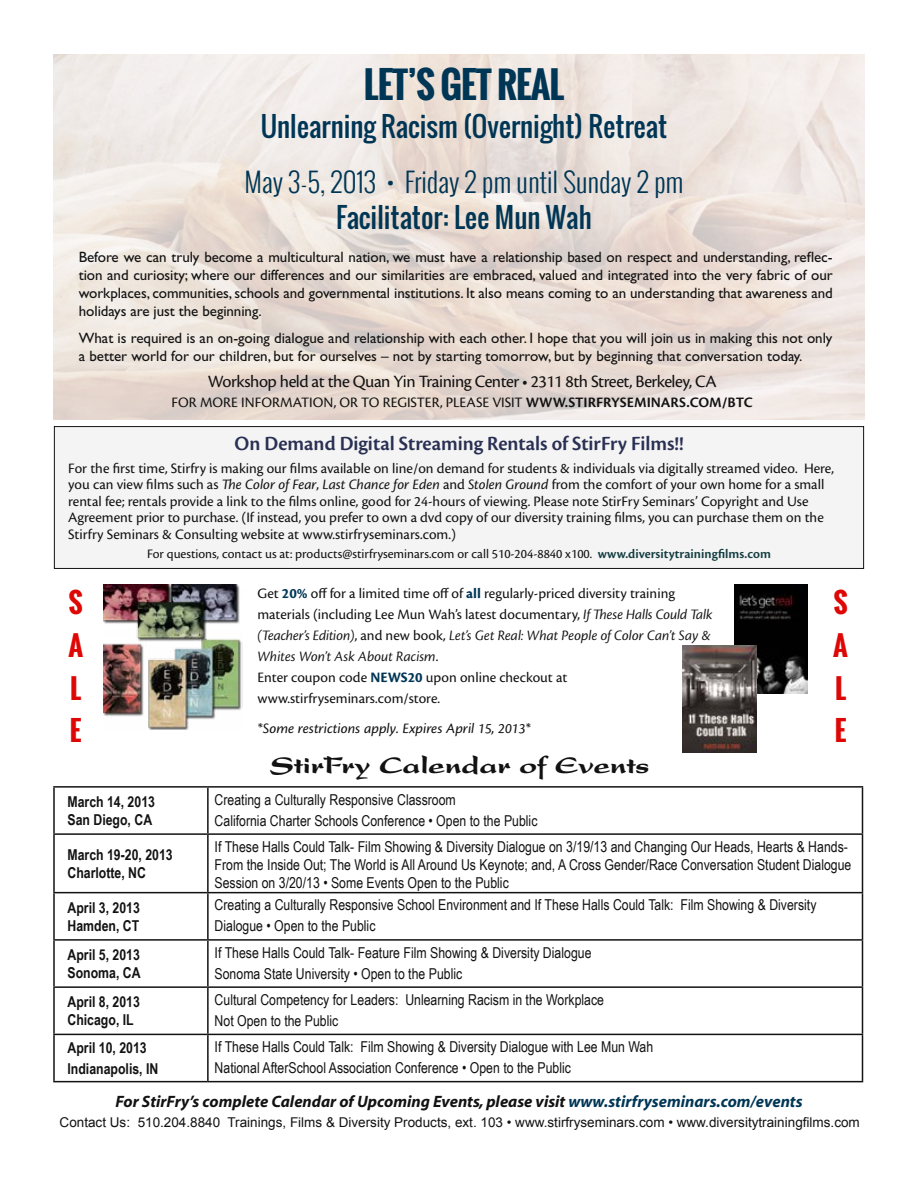
<style>
.page{position:relative;width:918px;height:1188px;background:#fff}
.page>*{position:absolute;margin:0;border:0;box-sizing:border-box;transform-origin:0 0}
.t1{font:700 36px "Oswald";letter-spacing:-.025em;color:#003655}
.t2{font:27px "Oswald";color:#003655}
.t3{font:300 27px "Oswald";color:#003655}
.t4{font:900 27px "Present LT Std";color:#121212}
.t5{font:700 27px/42.8px "Oswald";color:#dd0806;text-align:justify}
.t6{font:21px "Cronos Pro Semibold Subh";color:#2a3053}
.t7{font:18px "Cronos Pro";letter-spacing:-.025em;color:#121212}
.t8{font:italic 700 16.5px "Myriad";color:#121212}
.t9{font:15px/16.5px "Cronos Pro";color:#121212}
.t10{font:15px/21px "Arial Narrow";color:#121212}
.t11{font:15px/18px "Gill Sans";color:#121212;text-align:justify}
.t12{font:700 15px/18px "Arial Narrow";color:#121212}
.t13{font:15px/21px "Cronos Pro Disp It";letter-spacing:.005em;color:#121212}
.t14{font:15px "Cronos Pro Capt It";color:#121212}
.t15{font:13.5px "Arial";color:#121212}
.t16{font:13.5px "Cronos Pro";color:#121212}
.s1{font-family:"Cronos Pro Semibold Capt"}
.s2{font-style:italic}
.s3{font-weight:600;color:#133d41}
.s4{font-weight:700;color:#003655}
.s5{font-family:"Cronos Pro Disp It"}
.s6{font-family:"Cronos Pro"}
.s7{color:#003655}
</style>
<div class="page">
<hr style="left:53px;top:786px;width:155px;height:2px;background:#121212">
<hr style="left:53px;top:788px;width:2px;height:45px;background:#121212">
<hr style="left:208px;top:786px;width:655px;height:2px;background:#121212">
<hr style="left:207px;top:788px;width:2px;height:45px;background:#121212">
<hr style="left:862px;top:788px;width:1px;height:45px;background:#121212">
<hr style="left:53px;top:833px;width:155px;height:2px;background:#121212">
<hr style="left:53px;top:835px;width:2px;height:57px;background:#121212">
<hr style="left:53px;top:892px;width:155px;height:1px;background:#121212">
<hr style="left:53px;top:893px;width:2px;height:46px;background:#121212">
<hr style="left:207px;top:893px;width:2px;height:46px;background:#121212">
<hr style="left:862px;top:893px;width:1px;height:46px;background:#121212">
<hr style="left:53px;top:939px;width:155px;height:2px;background:#121212">
<hr style="left:53px;top:941px;width:2px;height:45px;background:#121212">
<hr style="left:208px;top:939px;width:655px;height:2px;background:#121212">
<hr style="left:207px;top:941px;width:2px;height:45px;background:#121212">
<hr style="left:862px;top:941px;width:1px;height:45px;background:#121212">
<hr style="left:53px;top:986px;width:155px;height:2px;background:#121212">
<hr style="left:53px;top:988px;width:2px;height:46px;background:#121212">
<hr style="left:208px;top:986px;width:655px;height:2px;background:#121212">
<hr style="left:207px;top:988px;width:2px;height:46px;background:#121212">
<hr style="left:862px;top:988px;width:1px;height:46px;background:#121212">
<hr style="left:53px;top:1034px;width:155px;height:1px;background:#121212">
<hr style="left:53px;top:1035px;width:2px;height:46px;background:#121212">
<hr style="left:208px;top:1034px;width:655px;height:1px;background:#121212">
<hr style="left:207px;top:1035px;width:2px;height:46px;background:#121212">
<hr style="left:862px;top:1035px;width:1px;height:46px;background:#121212">
<hr style="left:53px;top:1081px;width:155px;height:1px;background:#121212">
<hr style="left:208px;top:1081px;width:655px;height:1px;background:#121212">
<hr style="left:208px;top:833px;width:655px;height:2px;background:#121212">
<hr style="left:207px;top:835px;width:2px;height:57px;background:#121212">
<hr style="left:862px;top:835px;width:1px;height:57px;background:#121212">
<hr style="left:208px;top:892px;width:655px;height:1px;background:#121212">
<div style="left:54px;top:427px;width:810px;height:141px;background:#f4f4f4"></div>
<div style="left:54px;top:426px;width:810px;height:143px;border:1px solid #121212"></div>
<img style="left:104px;top:585px;width:139px;height:144px">
<img style="left:735px;top:585px;width:72px;height:109px">
<img style="left:683px;top:645px;width:74px;height:108px">
<h1 class="t1" style="left:364px;top:58px;width:202px">LET’S GET REAL</h1>
<h2 class="t2" style="left:261px;top:106px;width:408px">Unlearning Racism (Overnight) Retreat</h2>
<h2 class="t3" style="left:245px;top:162px;width:440px">May 3-5, 2013 • Friday 2 pm until Sunday 2 pm</h2>
<h2 class="t2" style="left:336px;top:197px;width:257px">Facilitator: Lee Mun Wah</h2>
<p class="t11" style="left:79px;top:248px;width:755px">Before we can truly become a multicultural nation, we must have a relationship based on respect and understanding, reflec&shy;tion and curiosity; where our differences and our similarities are embraced, valued and integrated into the very fabric of our workplaces, communities, schools and governmental institutions. It also means coming to an understanding that awareness and holidays are just the beginning.</p>
<p class="t11" style="left:79px;top:329px;width:755px">What is required is an on-going dialogue and relationship with each other. I hope that you will join us in making this not only a better world for our children, but for ourselves – not by starting tomorrow, but by beginning that conversation today.</p>
<p class="t7" style="left:208px;top:371px;width:510px">Workshop held at the Quan Yin Training Center • 2311 8th Street, Berkeley, CA</p>
<p class="t9" style="left:172px;top:394px;width:583px">FOR MORE INFORMATION, OR TO REGISTER, PLEASE VISIT <span class="s1">WWW.STIRFRYSEMINARS.COM/BTC</span></p>
<h3 class="t6" style="left:234px;top:432px;width:451px">On Demand Digital Streaming Rentals of StirFry Films!!</h3>
<p class="t9" style="left:68px;top:460px;width:767px">For the first time, Stirfry is making our films available on line/on demand for students &amp; individuals via digitally streamed video. Here, you can view films such as <span class="s2">The Color of Fear</span>, <span class="s2">Last Chance for Eden</span> and <span class="s2">Stolen Ground</span> from the comfort of your own home for a small rental fee; rentals provide a link to the films online, good for 24-hours of viewing. Please note StirFry Seminars’ Copyright and Use Agreement prior to purchase. (If instead, you prefer to own a dvd copy of our diversity training films, you can purchase them on the Stirfry Seminars &amp; Consulting website at www.stirfryseminars.com.)</p>
<p class="t16" style="left:147px;top:546px;width:625px">For questions, contact us at: products@stirfryseminars.com or call 510-204-8840 x100. <span class="s3">www.diversitytrainingfilms.com</span></p>
<p class="t9" style="left:257px;top:583px;width:457px;line-height:21px">Get <span class="s4">20%</span> off for a limited time off of <span class="s4">all</span> regularly-priced diversity training materials (including Lee Mun Wah’s latest documentary, <span class="s5">If These Halls Could Talk</span></p>
<p class="t13" style="left:257px;top:625px;width:455px">(Teacher’s Edition)<span class="s6">, and new book,</span> Let’s Get Real: What People of Color Can’t Say &amp;<br>Whites Won’t Ask About Racism<span class="s6">.</span></p>
<p class="t9" style="left:257px;top:667px;width:312px;line-height:21px">Enter coupon code <span class="s4">NEWS20</span> upon online checkout at www.stirfryseminars.com/store.</p>
<p class="t14" style="left:257px;top:719px;width:275px">*Some restrictions apply. Expires April 15, 2013*</p>
<h2 class="t5" style="left:68px;top:581px;width:16px">S A L E</h2>
<h2 class="t5" style="left:833px;top:581px;width:16px">S A L E</h2>
<h2 class="t4" style="left:270px;top:750px;width:381px">StirFry Calendar of Events</h2>
<p class="t12" style="left:68px;top:792px;width:89px">March 14, 2013<br>San Diego, CA</p>
<p class="t10" style="left:215px;top:788px;width:324px">Creating a Culturally Responsive Classroom<br>California Charter Schools Conference • Open to the Public</p>
<p class="t12" style="left:68px;top:845px;width:107px">March 19-20, 2013<br>Charlotte, NC</p>
<p class="t10" style="left:215px;top:837px;width:638px;line-height:18px">If These Halls Could Talk- Film Showing &amp; Diversity Dialogue on 3/19/13 and Changing Our Heads, Hearts &amp; Hands-<br>From the Inside Out; The World is All Around Us Keynote; and, A Cross Gender/Race Conversation Student Dialogue<br>Session on 3/20/13 • Some Events Open to the Public</p>
<p class="t12" style="left:68px;top:898px;width:74px">April 3, 2013<br>Hamden, CT</p>
<p class="t10" style="left:215px;top:894px;width:603px">Creating a Culturally Responsive School Environment and If These Halls Could Talk: Film Showing &amp; Diversity<br>Dialogue • Open to the Public</p>
<p class="t12" style="left:68px;top:945px;width:75px">April 5, 2013<br>Sonoma, CA</p>
<p class="t10" style="left:215px;top:941px;width:378px">If These Halls Could Talk- Feature Film Showing &amp; Diversity Dialogue<br>Sonoma State University • Open to the Public</p>
<p class="t12" style="left:68px;top:992px;width:74px">April 8, 2013<br>Chicago, IL</p>
<p class="t10" style="left:215px;top:988px;width:391px">Cultural Competency for Leaders: Unlearning Racism in the Workplace<br>Not Open to the Public</p>
<p class="t12" style="left:68px;top:1036px;width:92px;line-height:21px">April 10, 2013<br>Indianapolis, IN</p>
<p class="t10" style="left:215px;top:1036px;width:440px">If These Halls Could Talk: Film Showing &amp; Diversity Dialogue with Lee Mun Wah<br>National AfterSchool Association Conference • Open to the Public</p>
<p class="t8" style="left:115px;top:1093px;width:689px">For StirFry’s complete Calendar of Upcoming Events, please visit <span class="s7">www.stirfryseminars.com/events</span></p>
<p class="t15" style="left:60px;top:1113px;width:802px">Contact Us: 510.204.8840 Trainings, Films &amp; Diversity Products, ext. 103 • www.stirfryseminars.com • www.diversitytrainingfilms.com</p>
</div>
